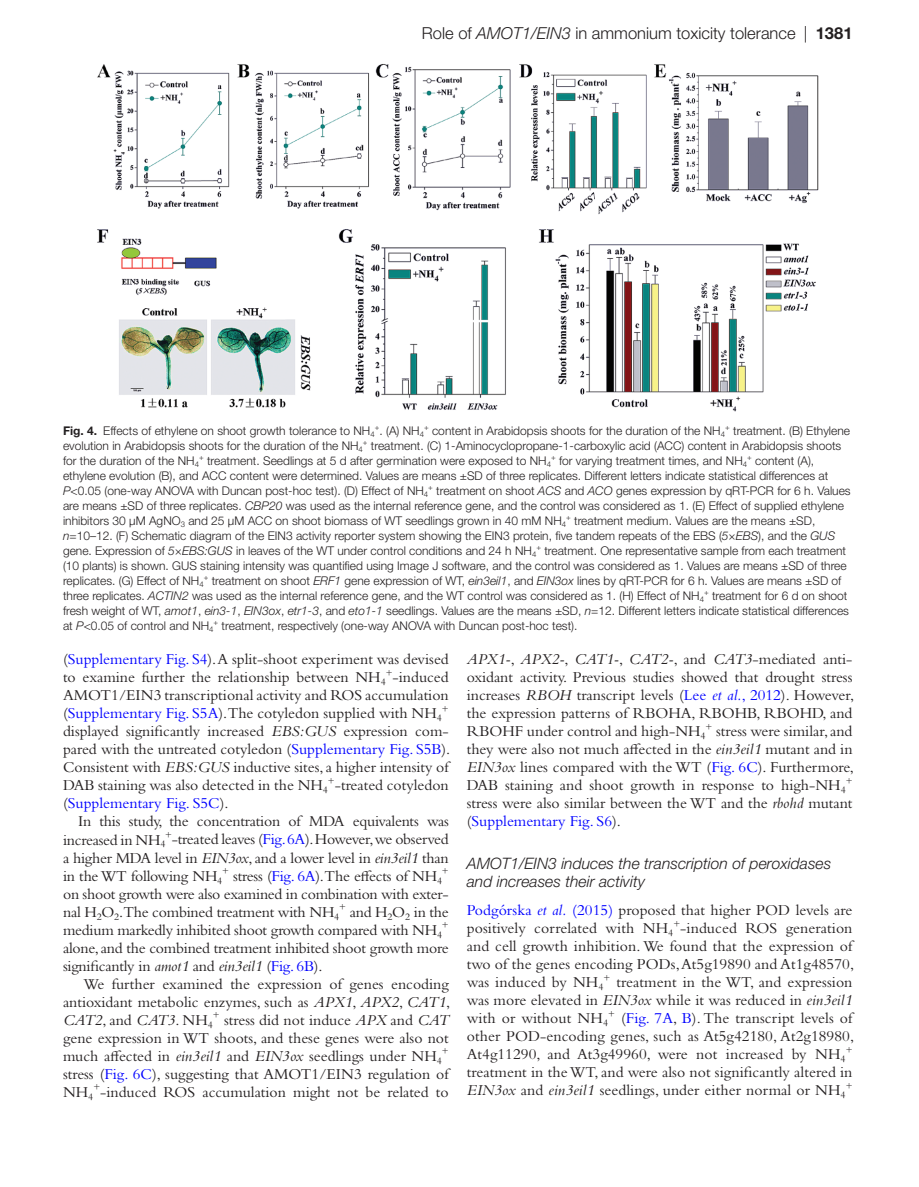
<style>
.page{position:relative;width:919px;height:1187px;background:#fff}
.page>*{position:absolute;margin:0;border:0;box-sizing:border-box;transform-origin:0 0}
.t1{font:300 16.5px "Helvetica Neue LT Std";color:#231f20}
.t2{font:15.75px/18px "Bembo Std";color:#231f20;text-align:justify}
.t3{font:italic 300 15.75px/18px "Helvetica Neue LT Std";color:#231f20}
.t4{font:300 12px/15px "Helvetica Neue LT Std";color:#231f20}
.t5{font:10.2px "Bembo Std";color:#231f20}
.s1{font-style:italic}
.s2{font-weight:700}
.s3{color:#00f}
.s4{font-style:italic;color:#00f}
</style>
<div class="page">
<img style="left:97px;top:64px;width:721px;height:347px">
<p class="t1" style="left:422px;top:23px;width:432px">Role of <span class="s1">AMOT1/EIN3</span> in ammonium toxicity tolerance | <span class="s2">1381</span></p>
<p class="t4" style="left:63px;top:423px;width:789px"><span class="s2">Fig. 4.</span> Effects of ethylene on shoot growth tolerance to NH<sub>4</sub><sup>+</sup>. (A) NH<sub>4</sub><sup>+</sup> content in Arabidopsis shoots for the duration of the NH<sub>4</sub><sup>+</sup> treatment. (B) Ethylene evolution in Arabidopsis shoots for the duration of the NH<sub>4</sub><sup>+</sup> treatment. (C) 1-Aminocyclopropane-1-carboxylic acid (ACC) content in Arabidopsis shoots for the duration of the NH<sub>4</sub><sup>+</sup> treatment. Seedlings at 5 d after germination were exposed to NH<sub>4</sub><sup>+</sup> for varying treatment times, and NH<sub>4</sub><sup>+</sup> content (A), ethylene evolution (B), and ACC content were determined. Values are means ±SD of three replicates. Different letters indicate statistical differences at <span class="s1">P</span>&lt;0.05 (one-way ANOVA with Duncan post-hoc test). (D) Effect of NH<sub>4</sub><sup>+</sup> treatment on shoot <span class="s1">ACS</span> and <span class="s1">ACO</span> genes expression by qRT-PCR for 6 h. Values are means ±SD of three replicates. <span class="s1">CBP20</span> was used as the internal reference gene, and the control was considered as 1. (E) Effect of supplied ethylene inhibitors 30 μM AgNO<sub>3</sub> and 25 μM ACC on shoot biomass of WT seedlings grown in 40 mM NH<sub>4</sub><sup>+</sup> treatment medium. Values are the means ±SD, <span class="s1">n</span>=10–12. (F) Schematic diagram of the EIN3 activity reporter system showing the EIN3 protein, five tandem repeats of the EBS (<span class="s1">5×EBS</span>), and the <span class="s1">GUS </span>gene. Expression of <span class="s1">5×EBS:GUS</span> in leaves of the WT under control conditions and 24 h NH<sub>4</sub><sup>+</sup> treatment. One representative sample from each treatment (10 plants) is shown. GUS staining intensity was quantified using Image J software, and the control was considered as 1. Values are means ±SD of three replicates. (G) Effect of NH<sub>4</sub><sup>+</sup> treatment on shoot <span class="s1">ERF1</span> gene expression of WT, <span class="s1">ein3eil1</span>, and <span class="s1">EIN3ox</span> lines by qRT-PCR for 6 h. Values are means ±SD of three replicates. <span class="s1">ACTIN2</span> was used as the internal reference gene, and the WT control was considered as 1. (H) Effect of NH<sub>4</sub><sup>+</sup> treatment for 6 d on shoot fresh weight of WT, <span class="s1">amot1</span>, <span class="s1">ein3-1</span>, <span class="s1">EIN3ox</span>, <span class="s1">etr1-3</span>, and <span class="s1">eto1-1</span> seedlings. Values are the means ±SD, <span class="s1">n</span>=12. Different letters indicate statistical differences at <span class="s1">P</span>&lt;0.05 of control and NH<sub>4</sub><sup>+</sup> treatment, respectively (one-way ANOVA with Duncan post-hoc test).</p>
<p class="t2" style="left:63px;top:650px;width:387px">(<span class="s3">Supplementary Fig. S4</span>). A split-shoot experiment was devised to examine further the relationship between NH<sub>4</sub><sup>+</sup>-induced AMOT1/EIN3 transcriptional activity and ROS accumulation (<span class="s3">Supplementary Fig. S5A</span>).The cotyledon supplied with NH<sub>4</sub></p>
<p class="t5" style="left:442px;top:703px;width:8px">+</p>
<p class="t2" style="left:63px;top:722px;width:389px">displayed significantly increased <span class="s1">EBS:GUS</span> expression com&shy;pared with the untreated cotyledon (<span class="s3">Supplementary Fig. S5B</span>).<br>Consistent with <span class="s1">EBS:GUS</span> inductive sites, a higher intensity of DAB staining was also detected in the NH<sub>4</sub><sup>+</sup>-treated cotyledon (<span class="s3">Supplementary Fig. S5C</span>).</p>
<p class="t2" style="left:63px;top:812px;width:387px;text-indent:15px">In this study, the concentration of MDA equivalents was increased in NH<sub>4</sub><sup>+</sup>-treated leaves (<span class="s3">Fig. 6A</span>). However, we observed a higher MDA level in <span class="s1">EIN3ox</span>, and a lower level in <span class="s1">ein3eil1</span> than in the WT following NH<sub>4</sub><sup>+</sup> stress (<span class="s3">Fig. 6A</span>).The effects of NH<sub>4</sub></p>
<p class="t5" style="left:442px;top:865px;width:8px">+</p>
<p class="t2" style="left:63px;top:884px;width:387px">on shoot growth were also examined in combination with exter&shy;nal H<sub>2</sub>O<sub>2</sub>.The combined treatment with NH<sub>4</sub><sup>+</sup> and H<sub>2</sub>O<sub>2</sub> in the medium markedly inhibited shoot growth compared with NH<sub>4</sub></p>
<p class="t5" style="left:442px;top:919px;width:8px">+</p>
<p class="t2" style="left:63px;top:938px;width:387px">alone, and the combined treatment inhibited shoot growth more significantly in <span class="s1">amot1</span> and <span class="s1">ein3eil1</span> (<span class="s3">Fig. 6B</span>).</p>
<p class="t2" style="left:63px;top:974px;width:389px;text-indent:21px">We further examined the expression of genes encoding antioxidant metabolic enzymes, such as <span class="s1">APX1</span>, <span class="s1">APX2</span>, <span class="s1">CAT1</span>, <span class="s1">CAT2</span>, and <span class="s1">CAT3</span>. NH<sub>4</sub><sup>+</sup> stress did not induce <span class="s1">APX</span> and <span class="s1">CAT </span>gene expression in WT shoots, and these genes were also not much affected in <span class="s1">ein3eil1</span> and <span class="s1">EIN3ox</span> seedlings under NH<sub>4</sub></p>
<p class="t5" style="left:442px;top:1045px;width:8px">+</p>
<p class="t2" style="left:63px;top:1064px;width:387px">stress (<span class="s3">Fig. 6C</span>), suggesting that AMOT1/EIN3 regulation of<br>NH<sub>4</sub><sup>+</sup>-induced ROS accumulation might not be related to</p>
<p class="t2" style="left:466px;top:650px;width:389px"><span class="s1">APX1-</span>, <span class="s1">APX2-</span>, <span class="s1">CAT1-</span>, <span class="s1">CAT2-</span>, and <span class="s1">CAT3</span>-mediated anti&shy;oxidant activity. Previous studies showed that drought stress increases <span class="s1">RBOH</span> transcript levels (<span class="s3">Lee</span> <span class="s4">et al.</span><span class="s3">, 2012</span>). However, the expression patterns of RBOHA, RBOHB, RBOHD, and RBOHF under control and high-NH<sub>4</sub><sup>+</sup> stress were similar, and they were also not much affected in the <span class="s1">ein3eil1</span> mutant and in <span class="s1">EIN3ox</span> lines compared with the WT (<span class="s3">Fig. 6C</span>). Furthermore, DAB staining and shoot growth in response to high-NH<sub>4</sub></p>
<p class="t5" style="left:845px;top:775px;width:8px">+</p>
<p class="t2" style="left:467px;top:794px;width:387px">stress were also similar between the WT and the <span class="s1">rbohd</span> mutant (<span class="s3">Supplementary Fig. S6</span>).</p>
<p class="t3" style="left:467px;top:853px;width:366px">AMOT1/EIN3 induces the transcription of peroxidases and increases their activity</p>
<p class="t2" style="left:466px;top:900px;width:389px"><span class="s3">Podgórska</span> <span class="s4">et al.</span> <span class="s3">(2015)</span> proposed that higher POD levels are positively correlated with NH<sub>4</sub><sup>+</sup>-induced ROS generation and cell growth inhibition. We found that the expression of two of the genes encoding PODs, At5g19890 and At1g48570, was induced by NH<sub>4</sub><sup>+</sup> treatment in the WT, and expression was more elevated in <span class="s1">EIN3ox</span> while it was reduced in <span class="s1">ein3eil1 </span>with or without NH<sub>4</sub><sup>+</sup> (<span class="s3">Fig. 7A</span>, <span class="s3">B</span>). The transcript levels of other POD-encoding genes, such as At5g42180, At2g18980, At4g11290, and At3g49960, were not increased by NH<sub>4</sub></p>
<p class="t5" style="left:845px;top:1043px;width:8px">+</p>
<p class="t2" style="left:467px;top:1062px;width:387px">treatment in the WT, and were also not significantly altered in<br><span class="s1">EIN3ox</span> and <span class="s1">ein3eil1</span> seedlings, under either normal or NH<sub>4</sub></p>
<p class="t5" style="left:845px;top:1079px;width:8px">+</p>
</div>
